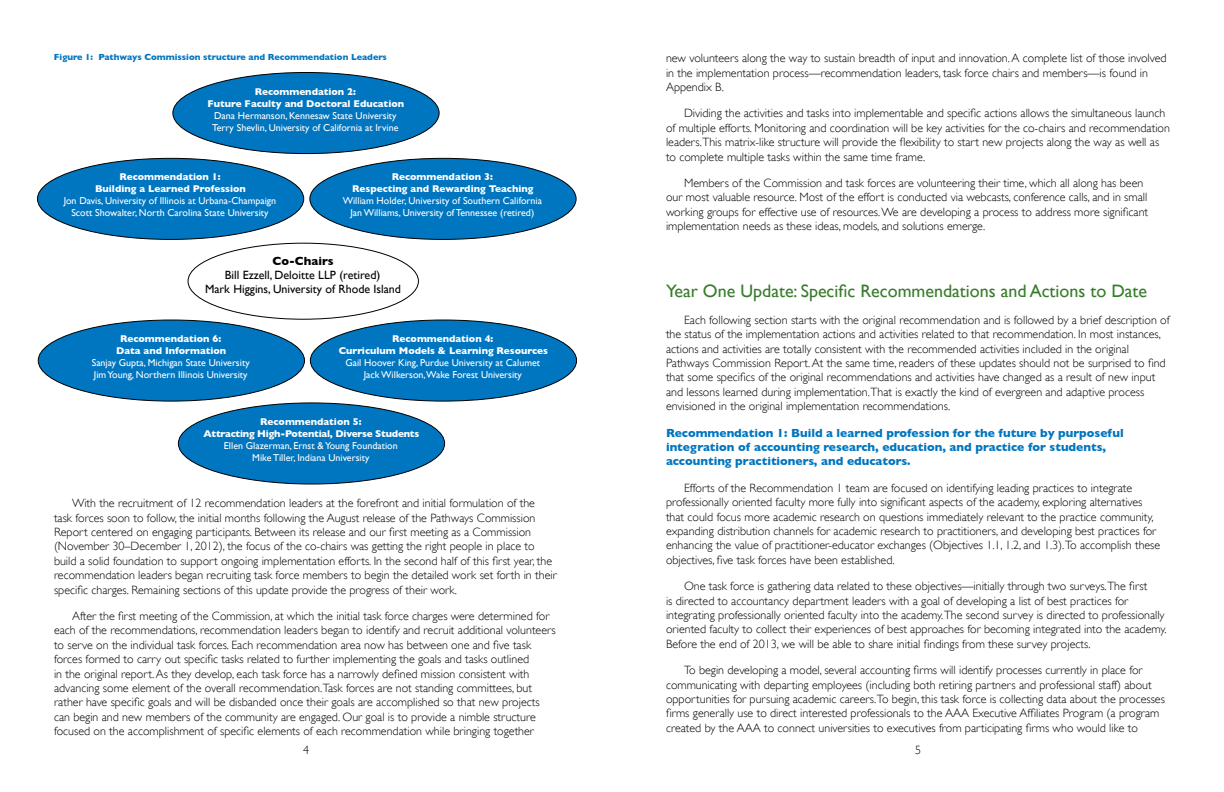
<style>
.page{position:relative;width:1224px;height:792px;background:#fff}
.page>*{position:absolute;margin:0;border:0;box-sizing:border-box;transform-origin:0 0}
.t1{font:18px "Gill Sans";color:#387c2b}
.t2{font:300 12px/14.4px "Gill Sans";color:#000}
.t3{font:700 12px/14.4px "Gill Sans";color:#0076c0}
.t4{font:12px/14.4px "Gill Sans";color:#000;text-align:center}
.t5{font:700 12px "Gill Sans";color:#000}
.t6{font:10px/12px "Gill Sans";color:#fff;text-align:center}
.t7{font:700 10px/12px "Gill Sans";color:#fff;text-align:center}
.t8{font:700 10px/12px "Gill Sans";letter-spacing:-.02em;color:#fff;text-align:center}
.t9{font:700 9px "Gill Sans";color:#0076c0}
</style>
<div class="page">
<div style="left:310px;top:158px;width:266px;height:81px;background:#0076c0;border-radius:50%"></div>
<div style="left:173px;top:72px;width:266px;height:82px;background:#0076c0;border-radius:50%"></div>
<div style="left:37px;top:158px;width:267px;height:81px;background:#0076c0;border-radius:50%"></div>
<div style="left:310px;top:320px;width:267px;height:81px;background:#0076c0;border-radius:50%"></div>
<div style="left:38px;top:320px;width:266px;height:81px;background:#0076c0;border-radius:50%"></div>
<div style="left:178px;top:403px;width:267px;height:81px;background:#0076c0;border-radius:50%"></div>
<p class="t9" style="left:54px;top:52px;width:334px">Figure 1: Pathways Commission structure and Recommendation Leaders</p>
<p class="t7" style="left:208px;top:85px;width:198px">Recommendation 2:<br>Future Faculty and Doctoral Education</p>
<p class="t6" style="left:212px;top:109px;width:188px;text-align:left">Dana Hermanson, Kennesaw State University<br>Terry Shevlin, University of California at Irvine</p>
<p class="t7" style="left:95px;top:171px;width:152px">Recommendation 1:<br>Building a Learned Profession</p>
<p class="t6" style="left:64px;top:195px;width:214px">Jon Davis, University of Illinois at Urbana-Champaign<br>Scott Showalter, North Carolina State University</p>
<p class="t7" style="left:352px;top:171px;width:183px">Recommendation 3:<br>Respecting and Rewarding Teaching</p>
<p class="t6" style="left:343px;top:195px;width:201px">William Holder, University of Southern California<br>Jan Williams, University of Tennessee (retired)</p>
<p class="t5" style="left:272px;top:254px;width:63px">Co-Chairs</p>
<p class="t4" style="left:205px;top:268px;width:197px">Bill Ezzell, Deloitte LLP (retired)<br>Mark Higgins, University of Rhode Island</p>
<p class="t7" style="left:116px;top:333px;width:112px">Recommendation 6:<br>Data and Information</p>
<p class="t6" style="left:92px;top:357px;width:159px;text-align:left">Sanjay Gupta, Michigan State University<br>Jim Young, Northern Illinois University</p>
<p class="t8" style="left:203px;top:416px;width:217px">Recommendation 5:<br>Attracting High-Potential, Diverse Students</p>
<p class="t6" style="left:224px;top:440px;width:175px">Ellen Glazerman, Ernst &amp; Young Foundation<br>Mike Tiller, Indiana University</p>
<p class="t7" style="left:339px;top:333px;width:211px">Recommendation 4:<br>Curriculum Models &amp; Learning Resources</p>
<p class="t6" style="left:345px;top:357px;width:196px">Gail Hoover King, Purdue University at Calumet<br>Jack Wilkerson,Wake Forest University</p>
<p class="t2" style="left:54px;top:496px;width:504px;text-indent:18px">With the recruitment of 12 recommendation leaders at the forefront and initial formulation of the<br>task forces soon to follow, the initial months following the August release of the Pathways Commission Report centered on engaging participants. Between its release and our first meeting as a Commission (November 30–December 1, 2012), the focus of the co-chairs was getting the right people in place to build a solid foundation to support ongoing implementation efforts. In the second half of this first year, the recommendation leaders began recruiting task force members to begin the detailed work set forth in their specific charges. Remaining sections of this update provide the progress of their work.</p>
<p class="t2" style="left:54px;top:608px;width:503px;text-indent:18px">After the first meeting of the Commission, at which the initial task force charges were determined for each of the recommendations, recommendation leaders began to identify and recruit additional volunteers to serve on the individual task forces. Each recommendation area now has between one and five task forces formed to carry out specific tasks related to further implementing the goals and tasks outlined<br>in the original report. As they develop, each task force has a narrowly defined mission consistent with advancing some element of the overall recommendation.Task forces are not standing committees, but rather have specific goals and will be disbanded once their goals are accomplished so that new projects can begin and new members of the community are engaged. Our goal is to provide a nimble structure focused on the accomplishment of specific elements of each recommendation while bringing together</p>
<p class="t2" style="left:303px;top:743px;width:7px">4</p>
<p class="t2" style="left:666px;top:51px;width:502px">new volunteers along the way to sustain breadth of input and innovation. A complete list of those involved in the implementation process—recommendation leaders, task force chairs and members—is found in<br>Appendix B.</p>
<p class="t2" style="left:666px;top:106px;width:506px;text-indent:18px">Dividing the activities and tasks into implementable and specific actions allows the simultaneous launch of multiple efforts. Monitoring and coordination will be key activities for the co-chairs and recommendation leaders.This matrix-like structure will provide the flexibility to start new projects along the way as well as to complete multiple tasks within the same time frame.</p>
<p class="t2" style="left:666px;top:175px;width:484px;text-indent:18px">Members of the Commission and task forces are volunteering their time, which all along has been our most valuable resource. Most of the effort is conducted via webcasts, conference calls, and in small working groups for effective use of resources. We are developing a process to address more significant implementation needs as these ideas, models, and solutions emerge.</p>
<h1 class="t1" style="left:666px;top:281px;width:483px">Year One Update: Specific Recommendations and Actions to Date</h1>
<p class="t2" style="left:666px;top:312px;width:505px;text-indent:18px">Each following section starts with the original recommendation and is followed by a brief description of the status of the implementation actions and activities related to that recommendation. In most instances, actions and activities are totally consistent with the recommended activities included in the original Pathways Commission Report. At the same time, readers of these updates should not be surprised to find that some specifics of the original recommendations and activities have changed as a result of new input and lessons learned during implementation.That is exactly the kind of evergreen and adaptive process envisioned in the original implementation recommendations.</p>
<p class="t3" style="left:666px;top:425px;width:459px">Recommendation 1: Build a learned profession for the future by purposeful integration of accounting research, education, and practice for students, accounting practitioners, and educators.</p>
<p class="t2" style="left:666px;top:480px;width:496px;text-indent:18px">Efforts of the Recommendation 1 team are focused on identifying leading practices to integrate professionally oriented faculty more fully into significant aspects of the academy, exploring alternatives that could focus more academic research on questions immediately relevant to the practice community, expanding distribution channels for academic research to practitioners, and developing best practices for enhancing the value of practitioner-educator exchanges (Objectives 1.1, 1.2, and 1.3).To accomplish these objectives, five task forces have been established.</p>
<p class="t2" style="left:666px;top:579px;width:502px;text-indent:18px">One task force is gathering data related to these objectives—initially through two surveys.The first<br>is directed to accountancy department leaders with a goal of developing a list of best practices for integrating professionally oriented faculty into the academy.The second survey is directed to professionally oriented faculty to collect their experiences of best approaches for becoming integrated into the academy.<br>Before the end of 2013, we will be able to share initial findings from these survey projects.</p>
<p class="t2" style="left:666px;top:663px;width:500px;text-indent:18px">To begin developing a model, several accounting firms will identify processes currently in place for communicating with departing employees (including both retiring partners and professional staff) about opportunities for pursuing academic careers.To begin, this task force is collecting data about the processes firms generally use to direct interested professionals to the AAA Executive Affiliates Program (a program created by the AAA to connect universities to executives from participating firms who would like to</p>
<p class="t2" style="left:915px;top:743px;width:7px">5</p>
</div>
